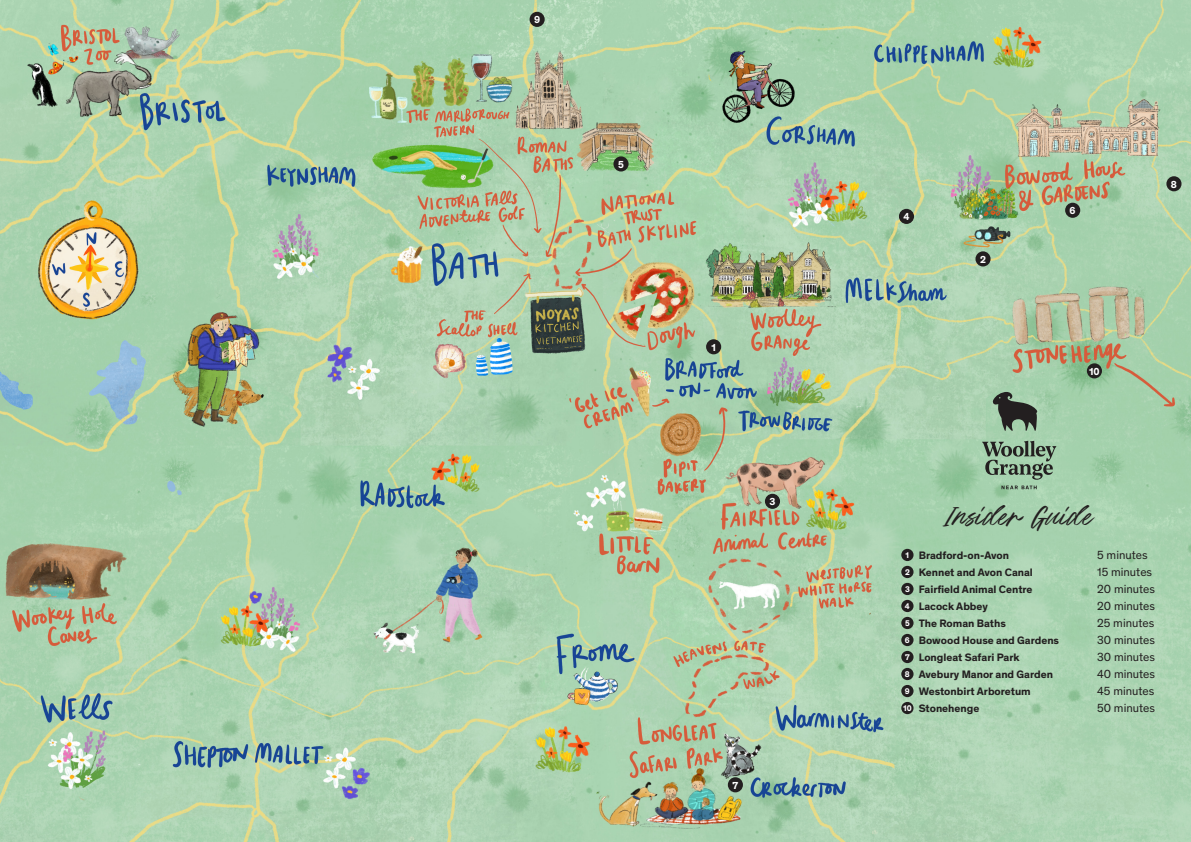
<style>
.page{position:relative;width:1191px;height:842px;background:#fff}
.page>*{position:absolute;margin:0;border:0;box-sizing:border-box;transform-origin:0 0}
.t1{font:35.5px "Handstory";color:#231f20}
.t2{font:12px "Theinhardt";color:#231f20}
.t3{font:700 11px "Theinhardt";color:#231f20}
.t4{font:700 10.4px "Theinhardt";color:#fff}
.t5{font:700 8.4px "Theinhardt";color:#fff}
</style>
<div class="page">
<img style="left:0;top:0;width:1190px;height:841px">
<svg style="left:1001px;top:486px;width:35px;height:3px"></svg>
<svg style="left:982px;top:441px;width:74px;height:39px;background:#7e9b83"></svg>
<svg style="left:992px;top:392px;width:45px;height:39px;background:#607162"></svg>
<div style="left:901px;top:549px;width:12px;height:12px;background:#231f20;border-radius:50%"></div>
<div style="left:901px;top:566px;width:12px;height:12px;background:#231f20;border-radius:50%"></div>
<div style="left:901px;top:583px;width:12px;height:12px;background:#231f20;border-radius:50%"></div>
<div style="left:901px;top:600px;width:12px;height:12px;background:#231f20;border-radius:50%"></div>
<div style="left:901px;top:617px;width:12px;height:12px;background:#231f20;border-radius:50%"></div>
<div style="left:901px;top:634px;width:12px;height:12px;background:#231f20;border-radius:50%"></div>
<div style="left:901px;top:651px;width:12px;height:12px;background:#231f20;border-radius:50%"></div>
<div style="left:901px;top:668px;width:12px;height:12px;background:#231f20;border-radius:50%"></div>
<div style="left:901px;top:685px;width:12px;height:12px;background:#231f20;border-radius:50%"></div>
<div style="left:901px;top:702px;width:12px;height:12px;background:#231f20;border-radius:50%"></div>
<div style="left:706px;top:339px;width:15px;height:15px;background:#231f20;border-radius:50%"></div>
<div style="left:1086px;top:363px;width:16px;height:15px;background:#231f20;border-radius:50%"></div>
<div style="left:613px;top:156px;width:15px;height:15px;background:#231f20;border-radius:50%"></div>
<div style="left:1065px;top:203px;width:15px;height:15px;background:#231f20;border-radius:50%"></div>
<div style="left:765px;top:494px;width:15px;height:15px;background:#231f20;border-radius:50%"></div>
<div style="left:975px;top:251px;width:15px;height:15px;background:#231f20;border-radius:50%"></div>
<div style="left:899px;top:209px;width:15px;height:15px;background:#231f20;border-radius:50%"></div>
<div style="left:728px;top:777px;width:15px;height:15px;background:#231f20;border-radius:50%"></div>
<div style="left:1166px;top:176px;width:15px;height:15px;background:#231f20;border-radius:50%"></div>
<div style="left:529px;top:12px;width:15px;height:15px;background:#231f20;border-radius:50%"></div>
<p class="t4" style="left:534px;top:12px;width:8px">9</p>
<p class="t4" style="left:618px;top:156px;width:7px">5</p>
<p class="t4" style="left:711px;top:339px;width:6px">1</p>
<p class="t4" style="left:769px;top:494px;width:7px">3</p>
<p class="t4" style="left:732px;top:777px;width:7px">7</p>
<p class="t4" style="left:903px;top:209px;width:8px">4</p>
<p class="t4" style="left:980px;top:251px;width:7px">2</p>
<p class="t4" style="left:1069px;top:203px;width:8px">6</p>
<p class="t4" style="left:1089px;top:363px;width:12px">10</p>
<p class="t4" style="left:1170px;top:176px;width:8px">8</p>
<p class="t1" style="left:944px;top:498px;width:152px">Insider Guide</p>
<p class="t5" style="left:905px;top:549px;width:5px">1</p>
<p class="t3" style="left:918px;top:547px;width:92px">Bradford-on-Avon</p>
<p class="t2" style="left:1097px;top:547px;width:52px">5 minutes</p>
<p class="t5" style="left:905px;top:566px;width:6px">2</p>
<p class="t3" style="left:918px;top:564px;width:116px">Kennet and Avon Canal</p>
<p class="t2" style="left:1097px;top:564px;width:56px">15 minutes</p>
<p class="t5" style="left:905px;top:583px;width:6px">3</p>
<p class="t3" style="left:918px;top:581px;width:115px">Fairfield Animal Centre</p>
<p class="t2" style="left:1097px;top:581px;width:59px">20 minutes</p>
<p class="t5" style="left:905px;top:600px;width:6px">4</p>
<p class="t3" style="left:918px;top:598px;width:71px">Lacock Abbey</p>
<p class="t2" style="left:1097px;top:598px;width:59px">20 minutes</p>
<p class="t5" style="left:905px;top:617px;width:6px">5</p>
<p class="t3" style="left:918px;top:615px;width:89px">The Roman Baths</p>
<p class="t2" style="left:1097px;top:615px;width:59px">25 minutes</p>
<p class="t5" style="left:905px;top:634px;width:6px">6</p>
<p class="t3" style="left:918px;top:632px;width:142px">Bowood House and Gardens</p>
<p class="t2" style="left:1097px;top:632px;width:59px">30 minutes</p>
<p class="t5" style="left:905px;top:651px;width:6px">7</p>
<p class="t3" style="left:918px;top:649px;width:102px">Longleat Safari Park</p>
<p class="t2" style="left:1097px;top:649px;width:59px">30 minutes</p>
<p class="t5" style="left:905px;top:668px;width:6px">8</p>
<p class="t3" style="left:918px;top:666px;width:136px">Avebury Manor and Garden</p>
<p class="t2" style="left:1097px;top:666px;width:59px">40 minutes</p>
<p class="t5" style="left:905px;top:685px;width:6px">9</p>
<p class="t3" style="left:918px;top:683px;width:113px">Westonbirt Arboretum</p>
<p class="t2" style="left:1097px;top:683px;width:59px">45 minutes</p>
<p class="t5" style="left:903px;top:702px;width:10px">10</p>
<p class="t3" style="left:918px;top:700px;width:62px">Stonehenge</p>
<p class="t2" style="left:1097px;top:700px;width:59px">50 minutes</p>
</div>
